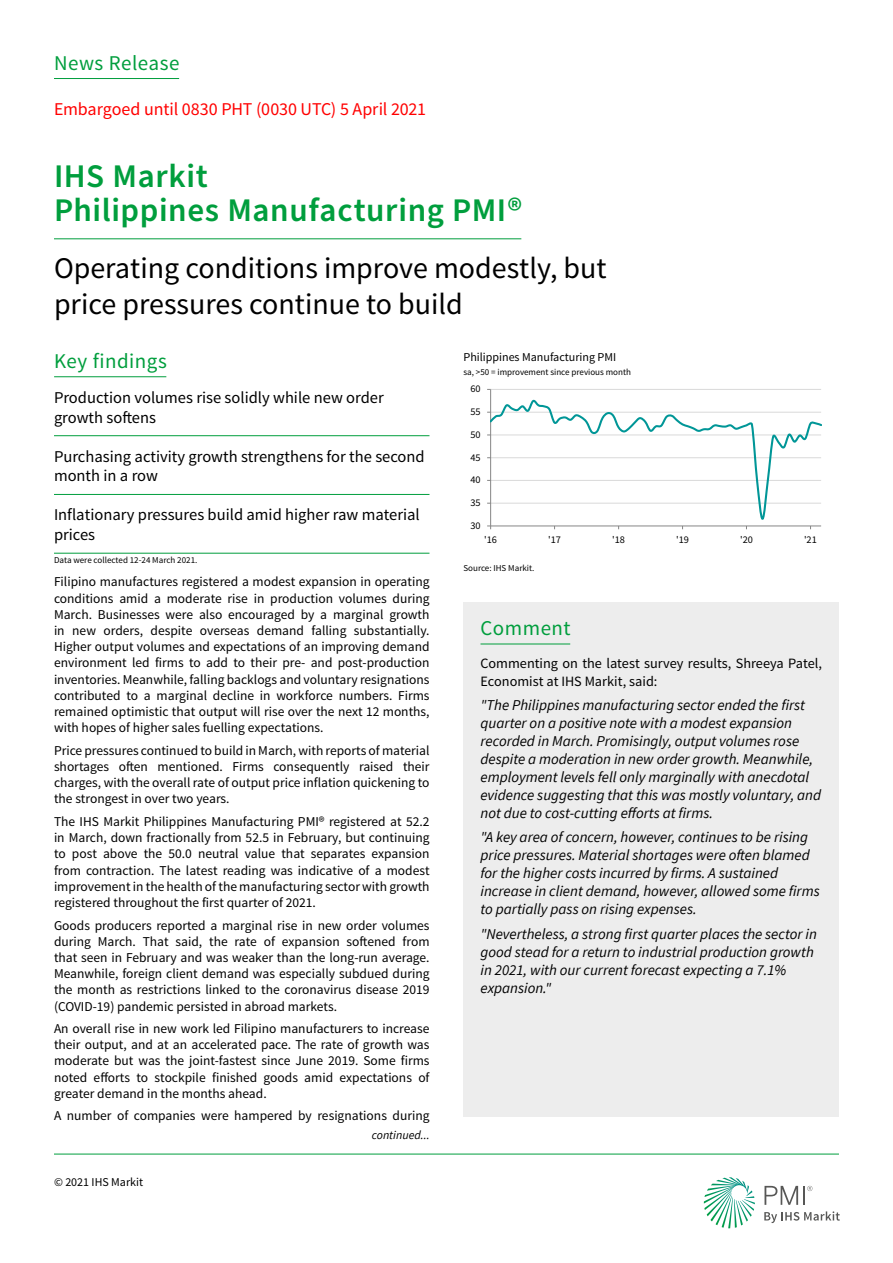
<style>
.page{position:relative;width:893px;height:1263px;background:#fff}
.page>*{position:absolute;margin:0;border:0;box-sizing:border-box;transform-origin:0 0}
.t1{font:600 33px/34.5px "Source Sans Pro";letter-spacing:.02em;color:#009e3d}
.t2{font:30px/36px "Source Sans Pro";color:#000}
.t3{font:21px "Source Sans Pro";letter-spacing:.025em;color:#009e3d}
.t4{font:18px "Source Sans Pro";letter-spacing:-.01em;color:#f00}
.t5{font:16.5px/19.8px "Source Sans Pro";color:#000}
.t6{font:italic 15px/18px "Source Sans Pro";color:#000}
.t7{font:14.25px/17.1px "Source Sans Pro";color:#000}
.t8{font:13.5px/16.2px "Source Sans Pro";color:#000;text-align:justify}
.t9{font:12px "Source Sans Pro";color:#000}
.t10{font:italic 12px "Source Sans Pro";color:#000}
.t11{font:10.2px "Source Sans Pro";letter-spacing:-.005em;color:#000}
.t12{font:9px "Source Sans Pro";color:#000}
</style>
<div class="page">
<svg style="left:704px;top:1177px;width:51px;height:51px"></svg>
<svg style="left:764px;top:1211px;width:76px;height:12px"></svg>
<svg style="left:764px;top:1186px;width:48px;height:19px"></svg>
<hr style="left:54px;top:1154px;width:785px;height:1px;background:#009e3d">
<hr style="left:491px;top:389px;width:330px;height:1px;background:#d9d9d9">
<hr style="left:490px;top:389px;width:1px;height:137px;background:#868686">
<hr style="left:491px;top:526px;width:330px;height:1px;background:#868686">
<svg style="left:487px;top:397px;width:335px;height:123px"></svg>
<hr style="left:54px;top:376px;width:112px;height:1px;background:#009e3d">
<hr style="left:54px;top:78px;width:125px;height:1px;background:#009e3d">
<hr style="left:54px;top:238px;width:467px;height:1px;background:#009e3d">
<hr style="left:54px;top:435px;width:375px;height:1px;background:#009e3d">
<hr style="left:54px;top:494px;width:375px;height:1px;background:#009e3d">
<hr style="left:54px;top:553px;width:375px;height:1px;background:#009e3d">
<div style="left:463px;top:602px;width:376px;height:56px;background:#ededed"></div>
<hr style="left:480px;top:644px;width:90px;height:1px;background:#009e3d">
<div style="left:463px;top:658px;width:376px;height:458px;background:#ededed"></div>
<h3 class="t3" style="left:54px;top:50px;width:127px">News Release</h3>
<h3 class="t4" style="left:54px;top:98px;width:374px">Embargoed until 0830 PHT (0030 UTC) 5 April 2021</h3>
<h1 class="t1" style="left:54px;top:160px;width:470px">IHS Markit<br>Philippines Manufacturing PMI®</h1>
<h2 class="t2" style="left:54px;top:250px;width:554px">Operating conditions improve modestly, but price pressures continue to build</h2>
<h3 class="t3" style="left:54px;top:348px;width:114px">Key findings</h3>
<p class="t9" style="left:463px;top:350px;width:154px">Philippines Manufacturing PMI</p>
<p class="t12" style="left:463px;top:366px;width:169px">sa, &gt;50 = improvement since previous month</p>
<p class="t5" style="left:54px;top:388px;width:331px">Production volumes rise solidly while new order growth softens</p>
<p class="t5" style="left:54px;top:446px;width:372px">Purchasing activity growth strengthens for the second month in a row</p>
<p class="t5" style="left:54px;top:505px;width:367px">Inflationary pressures build amid higher raw material prices</p>
<p class="t8" style="left:54px;top:574px;width:377px">Filipino manufactures registered a modest expansion in operating conditions amid a moderate rise in production volumes during March. Businesses were also encouraged by a marginal growth in new orders, despite overseas demand falling substantially.<br>Higher output volumes and expectations of an improving demand environment led firms to add to their pre- and post-production inventories. Meanwhile, falling backlogs and voluntary resignations contributed to a marginal decline in workforce numbers. Firms remained optimistic that output will rise over the next 12 months, with hopes of higher sales fuelling expectations.</p>
<p class="t8" style="left:54px;top:742px;width:377px">Price pressures continued to build in March, with reports of material shortages often mentioned. Firms consequently raised their charges, with the overall rate of output price inflation quickening to the strongest in over two years.</p>
<p class="t8" style="left:54px;top:813px;width:377px">The IHS Markit Philippines Manufacturing PMI® registered at 52.2 in March, down fractionally from 52.5 in February, but continuing to post above the 50.0 neutral value that separates expansion from contraction. The latest reading was indicative of a modest improvement in the health of the manufacturing sector with growth registered throughout the first quarter of 2021.</p>
<p class="t8" style="left:54px;top:917px;width:377px">Goods producers reported a marginal rise in new order volumes during March. That said, the rate of expansion softened from that seen in February and was weaker than the long-run average.<br>Meanwhile, foreign client demand was especially subdued during the month as restrictions linked to the coronavirus disease 2019 (COVID-19) pandemic persisted in abroad markets.</p>
<p class="t8" style="left:54px;top:1021px;width:377px">An overall rise in new work led Filipino manufacturers to increase their output, and at an accelerated pace. The rate of growth was moderate but was the joint-fastest since June 2019. Some firms noted efforts to stockpile finished goods amid expectations of greater demand in the months ahead.</p>
<p class="t8" style="left:54px;top:1108px;width:377px">A number of companies were hampered by resignations during</p>
<p class="t12" style="left:54px;top:554px;width:145px">Data were collected 12-24 March 2021.</p>
<p class="t9" style="left:54px;top:1175px;width:91px">© 2021 IHS Markit</p>
<p class="t10" style="left:372px;top:1128px;width:59px">continued...</p>
<p class="t11" style="left:470px;top:383px;width:12px">60</p>
<p class="t11" style="left:470px;top:405px;width:12px">55</p>
<p class="t11" style="left:470px;top:428px;width:12px">50</p>
<p class="t11" style="left:470px;top:451px;width:12px">45</p>
<p class="t11" style="left:470px;top:474px;width:12px">40</p>
<p class="t11" style="left:470px;top:496px;width:12px">35</p>
<p class="t11" style="left:470px;top:519px;width:12px">30</p>
<p class="t11" style="left:484px;top:533px;width:14px">'16</p>
<p class="t11" style="left:548px;top:533px;width:14px">'17</p>
<p class="t11" style="left:612px;top:533px;width:14px">'18</p>
<p class="t11" style="left:676px;top:533px;width:14px">'19</p>
<p class="t11" style="left:740px;top:533px;width:14px">'20</p>
<p class="t11" style="left:804px;top:533px;width:14px">'21</p>
<p class="t12" style="left:463px;top:562px;width:73px">Source: IHS Markit.</p>
<h3 class="t3" style="left:480px;top:615px;width:92px">Comment</h3>
<p class="t7" style="left:480px;top:655px;width:343px">Commenting on the latest survey results, Shreeya Patel,<br>Economist at IHS Markit, said:</p>
<p class="t6" style="left:480px;top:696px;width:342px">"The Philippines manufacturing sector ended the first quarter on a positive note with a modest expansion recorded in March. Promisingly, output volumes rose despite a moderation in new order growth. Meanwhile, employment levels fell only marginally with anecdotal evidence suggesting that this was mostly voluntary, and not due to cost-cutting efforts at firms.</p>
<p class="t6" style="left:480px;top:828px;width:341px">"A key area of concern, however, continues to be rising price pressures. Material shortages were often blamed for the higher costs incurred by firms. A sustained increase in client demand, however, allowed some firms to partially pass on rising expenses.</p>
<p class="t6" style="left:480px;top:925px;width:338px">"Nevertheless, a strong first quarter places the sector in good stead for a return to industrial production growth in 2021, with our current forecast expecting a 7.1% expansion."</p>
</div>
